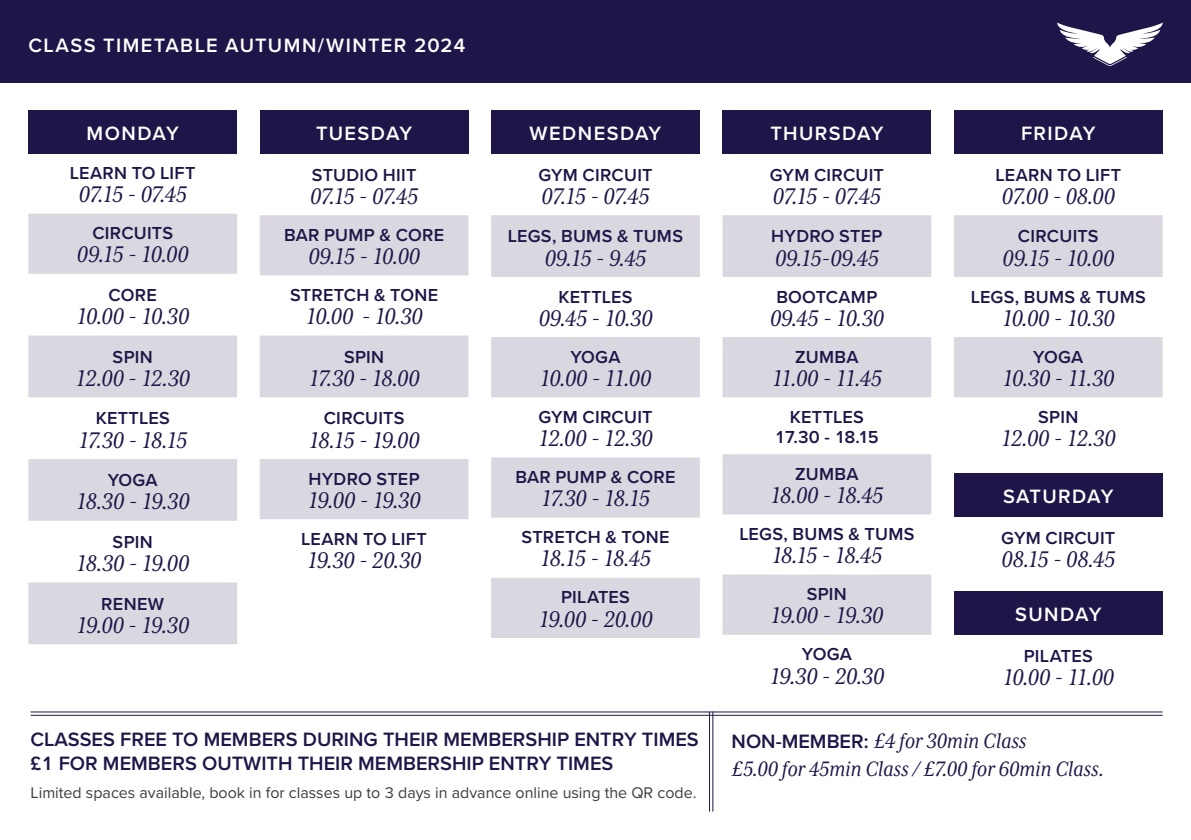
<style>
.page{position:relative;width:1191px;height:840px;background:#fff}
.page>*{position:absolute;margin:0;border:0;box-sizing:border-box;transform-origin:0 0}
.Menu{font:italic 26px "Mrs Eaves XL Serif Nar OT";letter-spacing:-.035em;color:#201548}
.Menu-2{font:italic 24px/27.2px "Mrs Eaves XL Serif Nar OT";letter-spacing:-.005em;color:#201548}
.Menu-3{font:600 20px/24px "Proxima Nova";color:#201548}
.Menu-4{font:600 20px "Proxima Nova";letter-spacing:.07em;color:#fff}
.Menu-5{font:600 18px "Proxima Nova";letter-spacing:.015em;color:#201548}
.Menu-6{font:16px "Proxima Nova";color:#3e3e3f}
.s1{font-family:"Proxima Nova";font-weight:600;font-style:normal;font-size:20px}
</style>
<div class="page">
<div style="left:0;top:0;width:1191px;height:83px;background:#201548"></div>
<svg style="left:28px;top:213px;width:209px;height:431px;fill:#dad7e0"></svg>
<svg style="left:260px;top:215px;width:208px;height:304px;fill:#dad7e0"></svg>
<svg style="left:491px;top:215px;width:209px;height:422px;fill:#dad7e0"></svg>
<svg style="left:722px;top:215px;width:209px;height:419px;fill:#dad7e0"></svg>
<svg style="left:954px;top:215px;width:208px;height:182px"></svg>
<svg style="left:1057px;top:22px;width:105px;height:44px"></svg>
<div style="left:28px;top:110px;width:209px;height:43px;background:#201548"></div>
<div style="left:260px;top:110px;width:208px;height:43px;background:#201548"></div>
<div style="left:491px;top:110px;width:209px;height:43px;background:#201548"></div>
<div style="left:722px;top:110px;width:209px;height:43px;background:#201548"></div>
<div style="left:954px;top:110px;width:208px;height:43px;background:#201548"></div>
<div style="left:954px;top:473px;width:208px;height:43px;background:#201548"></div>
<div style="left:954px;top:591px;width:208px;height:43px;background:#201548"></div>
<hr style="left:31px;top:711px;width:1131px;height:1px;background:#201548">
<hr style="left:31px;top:714px;width:1131px;height:1px;background:#201548">
<hr style="left:709px;top:711px;width:1px;height:100px;background:#201548">
<hr style="left:712px;top:711px;width:1px;height:100px;background:#201548">
<p class="Menu-4" style="left:28px;top:30px;width:439px">CLASS TIMETABLE AUTUMN/WINTER 2024</p>
<p class="Menu-4" style="left:87px;top:118px;width:94px">MONDAY</p>
<p class="Menu-4" style="left:316px;top:118px;width:98px">TUESDAY</p>
<p class="Menu-4" style="left:529px;top:118px;width:133px">WEDNESDAY</p>
<p class="Menu-4" style="left:770px;top:118px;width:115px">THURSDAY</p>
<p class="Menu-4" style="left:1021px;top:118px;width:76px">FRIDAY</p>
<p class="Menu-5" style="left:70px;top:159px;width:127px">LEARN TO LIFT</p>
<p class="Menu" style="left:78px;top:180px;width:110px">07.15 - 07.45</p>
<p class="Menu-5" style="left:92px;top:220px;width:82px">CIRCUITS</p>
<p class="Menu" style="left:77px;top:240px;width:114px">09.15 - 10.00</p>
<p class="Menu-5" style="left:108px;top:281px;width:50px">CORE</p>
<p class="Menu" style="left:76px;top:302px;width:115px">10.00 - 10.30</p>
<p class="Menu-5" style="left:113px;top:343px;width:42px">SPIN</p>
<p class="Menu" style="left:75px;top:364px;width:116px">12.00 - 12.30</p>
<p class="Menu-5" style="left:96px;top:405px;width:75px">KETTLES</p>
<p class="Menu" style="left:78px;top:425px;width:111px">17.30 - 18.15</p>
<p class="Menu-5" style="left:108px;top:466px;width:52px">YOGA</p>
<p class="Menu" style="left:76px;top:487px;width:115px">18.30 - 19.30</p>
<p class="Menu-5" style="left:113px;top:528px;width:42px">SPIN</p>
<p class="Menu" style="left:76px;top:549px;width:115px">18.30 - 19.00</p>
<p class="Menu-5" style="left:101px;top:590px;width:64px">RENEW</p>
<p class="Menu" style="left:76px;top:610px;width:115px">19.00 - 19.30</p>
<p class="Menu-5" style="left:312px;top:161px;width:106px">STUDIO HIIT</p>
<p class="Menu" style="left:310px;top:182px;width:110px">07.15 - 07.45</p>
<p class="Menu-5" style="left:284px;top:221px;width:162px">BAR PUMP &amp; CORE</p>
<p class="Menu" style="left:308px;top:242px;width:114px">09.15 - 10.00</p>
<p class="Menu-5" style="left:290px;top:281px;width:150px">STRETCH &amp; TONE</p>
<p class="Menu" style="left:305px;top:302px;width:119px">10.00 - 10.30</p>
<p class="Menu-5" style="left:344px;top:343px;width:42px">SPIN</p>
<p class="Menu" style="left:308px;top:364px;width:113px">17.30 - 18.00</p>
<p class="Menu-5" style="left:324px;top:405px;width:82px">CIRCUITS</p>
<p class="Menu" style="left:308px;top:425px;width:113px">18.15 - 19.00</p>
<p class="Menu-5" style="left:308px;top:465px;width:113px">HYDRO STEP</p>
<p class="Menu" style="left:307px;top:485px;width:115px">19.00 - 19.30</p>
<p class="Menu-5" style="left:301px;top:525px;width:127px">LEARN TO LIFT</p>
<p class="Menu" style="left:307px;top:546px;width:116px">19.30 - 20.30</p>
<p class="Menu-5" style="left:538px;top:161px;width:115px">GYM CIRCUIT</p>
<p class="Menu" style="left:541px;top:182px;width:110px">07.15 - 07.45</p>
<p class="Menu-5" style="left:508px;top:223px;width:177px">LEGS, BUMS &amp; TUMS</p>
<p class="Menu" style="left:544px;top:244px;width:104px">09.15 - 9.45</p>
<p class="Menu-5" style="left:558px;top:283px;width:75px">KETTLES</p>
<p class="Menu" style="left:538px;top:304px;width:116px">09.45 - 10.30</p>
<p class="Menu-5" style="left:570px;top:343px;width:52px">YOGA</p>
<p class="Menu" style="left:539px;top:364px;width:113px">10.00 - 11.00</p>
<p class="Menu-5" style="left:538px;top:403px;width:115px">GYM CIRCUIT</p>
<p class="Menu" style="left:538px;top:424px;width:116px">12.00 - 12.30</p>
<p class="Menu-5" style="left:515px;top:463px;width:162px">BAR PUMP &amp; CORE</p>
<p class="Menu" style="left:541px;top:484px;width:111px">17.30 - 18.15</p>
<p class="Menu-5" style="left:521px;top:523px;width:150px">STRETCH &amp; TONE</p>
<p class="Menu" style="left:540px;top:544px;width:113px">18.15 - 18.45</p>
<p class="Menu-5" style="left:561px;top:583px;width:70px">PILATES</p>
<p class="Menu" style="left:538px;top:604px;width:116px">19.00 - 20.00</p>
<p class="Menu-3" style="left:31px;top:726px;width:669px">CLASSES FREE TO MEMBERS DURING THEIR MEMBERSHIP ENTRY TIMES £1 FOR MEMBERS OUTWITH THEIR MEMBERSHIP ENTRY TIMES</p>
<p class="Menu-6" style="left:31px;top:780px;width:667px">Limited spaces available, book in for classes up to 3 days in advance online using the QR code.</p>
<p class="Menu-5" style="left:770px;top:161px;width:115px">GYM CIRCUIT</p>
<p class="Menu" style="left:772px;top:182px;width:110px">07.15 - 07.45</p>
<p class="Menu-5" style="left:771px;top:223px;width:113px">HYDRO STEP</p>
<p class="Menu" style="left:774px;top:244px;width:106px">09.15-09.45</p>
<p class="Menu-5" style="left:776px;top:283px;width:102px">BOOTCAMP</p>
<p class="Menu" style="left:769px;top:304px;width:116px">09.45 - 10.30</p>
<p class="Menu-5" style="left:795px;top:343px;width:65px">ZUMBA</p>
<p class="Menu" style="left:771px;top:364px;width:112px">11.00 - 11.45</p>
<p class="Menu-5" style="left:790px;top:403px;width:75px">KETTLES</p>
<p class="Menu-5" style="left:775px;top:423px;width:106px">17.30 - 18.15</p>
<p class="Menu-5" style="left:795px;top:460px;width:65px">ZUMBA</p>
<p class="Menu" style="left:770px;top:481px;width:115px">18.00 - 18.45</p>
<p class="Menu-5" style="left:739px;top:520px;width:177px">LEGS, BUMS &amp; TUMS</p>
<p class="Menu" style="left:771px;top:541px;width:113px">18.15 - 18.45</p>
<p class="Menu-5" style="left:807px;top:580px;width:42px">SPIN</p>
<p class="Menu" style="left:770px;top:601px;width:115px">19.00 - 19.30</p>
<p class="Menu-5" style="left:802px;top:640px;width:52px">YOGA</p>
<p class="Menu" style="left:769px;top:661px;width:116px">19.30 - 20.30</p>
<p class="Menu-5" style="left:995px;top:161px;width:127px">LEARN TO LIFT</p>
<p class="Menu" style="left:1001px;top:182px;width:115px">07.00 - 08.00</p>
<p class="Menu-5" style="left:1018px;top:223px;width:82px">CIRCUITS</p>
<p class="Menu" style="left:1002px;top:244px;width:114px">09.15 - 10.00</p>
<p class="Menu-5" style="left:970px;top:283px;width:177px">LEGS, BUMS &amp; TUMS</p>
<p class="Menu" style="left:1001px;top:304px;width:115px">10.00 - 10.30</p>
<p class="Menu-5" style="left:1033px;top:343px;width:52px">YOGA</p>
<p class="Menu" style="left:1002px;top:364px;width:114px">10.30 - 11.30</p>
<p class="Menu-5" style="left:1038px;top:403px;width:42px">SPIN</p>
<p class="Menu" style="left:1001px;top:424px;width:116px">12.00 - 12.30</p>
<p class="Menu-4" style="left:1003px;top:481px;width:112px">SATURDAY</p>
<p class="Menu-5" style="left:1001px;top:524px;width:115px">GYM CIRCUIT</p>
<p class="Menu" style="left:1001px;top:544px;width:115px">08.15 - 08.45</p>
<p class="Menu-4" style="left:1015px;top:599px;width:88px">SUNDAY</p>
<p class="Menu-5" style="left:1023px;top:642px;width:70px">PILATES</p>
<p class="Menu" style="left:1002px;top:663px;width:113px">10.00 - 11.00</p>
<p class="Menu-2" style="left:731px;top:727px;width:374px"><span class="s1">NON-MEMBER:</span> £4 for 30min Class<br>£5.00 for 45min Class / £7.00 for 60min Class.</p>
</div>
